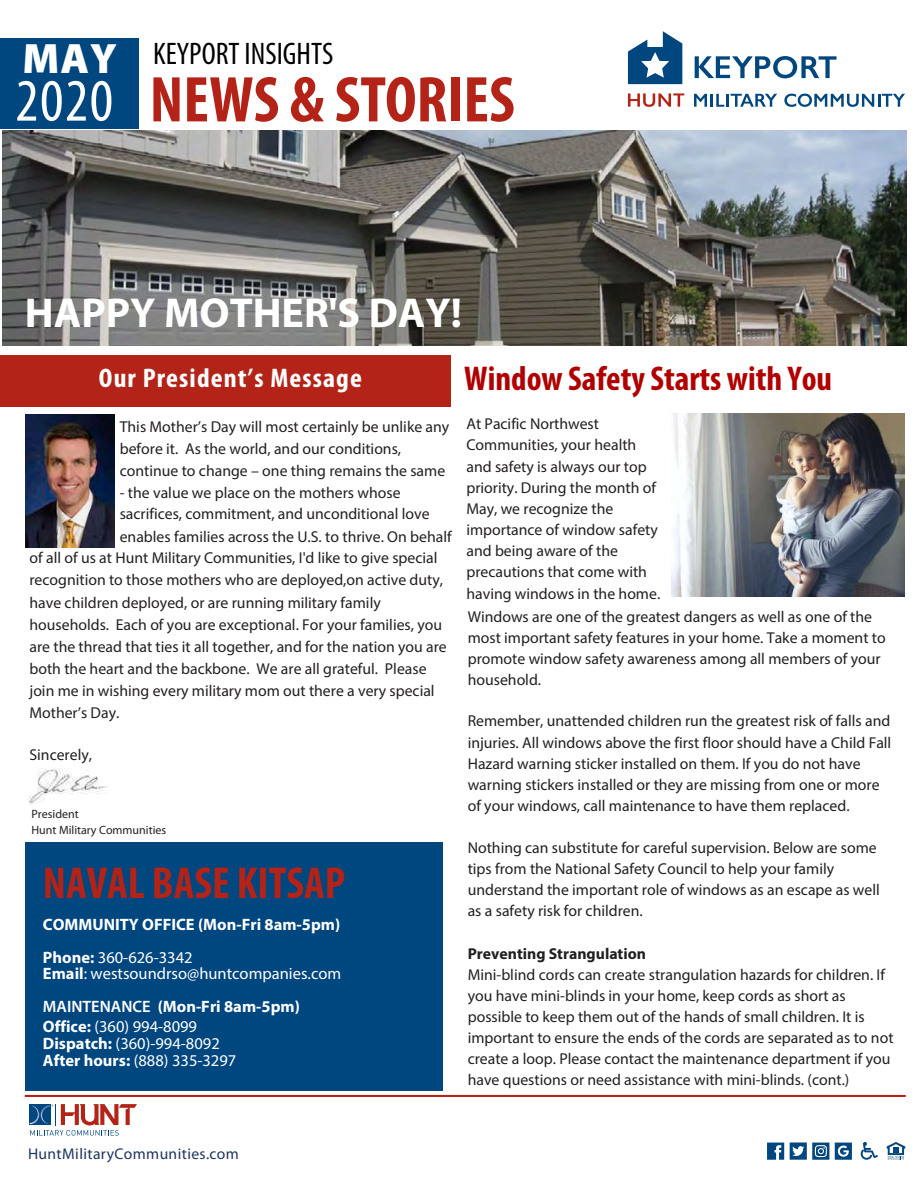
<style>
.page{position:relative;width:918px;height:1188px;background:#fff}
.page>*{position:absolute;margin:0;border:0;box-sizing:border-box;transform-origin:0 0}
.t1{font:700 condensed 65.25px "Myriad Pro";color:#b32317}
.t2{font:condensed 60.45px "Myriad Pro";color:#fff}
.t3{font:700 condensed 45px "Myriad Pro";color:#b32317}
.t4{font:700 42px "Myriad Pro";color:#fff}
.t5{font:700 condensed 34.5px "Myriad Pro";color:#b00000}
.t6{font:condensed 31.35px "Myriad Pro";color:#000}
.t7{font:700 condensed 27px "Myriad Pro";letter-spacing:.04em;color:#fff;scale:1.05 1}
.t8{font:16.5px/16.8px "Myriad Pro";color:#fff}
.t9{font:700 16.5px/33px "Myriad Pro";color:#fff}
.t10{font:15.75px/21.1px "Myriad Pro";color:#221f20}
.t11{font:15.75px/21.1px "Myriad Pro";color:#231f20}
.t12{font:700 15.75px "Myriad Pro";color:#221f20}
.t13{font:15.6px "Myriad Pro";letter-spacing:.025em;color:#1e355e}
.t14{font:12px/16.2px "Myriad Pro";color:#231f20}
.s1{font-weight:900;font-stretch:normal;font-size:42.6px;color:#fff}
.s2{font-weight:400}
.s3{font-weight:700}
.s4{font-weight:600}
</style>
<div class="page">
<img style="left:2px;top:131px;width:905px;height:215px">
<div style="left:0;top:355px;width:451px;height:51px;background:#b32317"></div>
<div style="left:0;top:38px;width:138px;height:91px;background:#00467f"></div>
<div style="left:25px;top:842px;width:418px;height:249px;background:#00467f"></div>
<img style="left:29px;top:768px;width:78px;height:36px">
<hr style="left:25px;top:1095px;width:881px;height:2px;background:#b32317">
<div style="left:29px;top:1105px;width:22px;height:20px;background:#00467f"></div>
<svg style="left:30px;top:1104px;width:107px;height:32px"></svg>
<svg style="left:887px;top:1142px;width:18px;height:18px"></svg>
<svg style="left:861px;top:1142px;width:17px;height:18px"></svg>
<svg style="left:767px;top:1143px;width:17px;height:17px"></svg>
<svg style="left:835px;top:1143px;width:17px;height:17px"></svg>
<svg style="left:790px;top:1143px;width:39px;height:17px"></svg>
<img style="left:26px;top:414px;width:89px;height:134px">
<img style="left:671px;top:413px;width:234px;height:183px">
<svg style="left:628px;top:93px;width:56px;height:14px"></svg>
<svg style="left:694px;top:94px;width:83px;height:13px"></svg>
<svg style="left:784px;top:94px;width:121px;height:13px"></svg>
<svg style="left:628px;top:31px;width:54px;height:53px"></svg>
<svg style="left:695px;top:56px;width:142px;height:22px"></svg>
<h3 class="t6" style="left:22px;top:35px;width:313px"><span class="s1">MAY</span> KEYPORT INSIGHTS</h3>
<h2 class="t2" style="left:15px;top:64px;width:99px">2020</h2>
<h1 class="t1" style="left:150px;top:59px;width:367px">NEWS &amp; STORIES</h1>
<h3 class="t4" style="left:25px;top:286px;width:439px">HAPPY MOTHER'S DAY!</h3>
<h3 class="t7" style="left:99px;top:361px;width:252px">Our President’s Message</h3>
<p class="t11" style="left:120px;top:415px;width:331px;line-height:22px">This Mother’s Day will most certainly be unlike any before it. As the world, and our conditions, continue to change – one thing remains the same</p>
<p class="t11" style="left:120px;top:481px;width:333px;line-height:22px">- the value we place on the mothers whose sacrifices, commitment, and unconditional love enables families across the U.S. to thrive. On behalf</p>
<p class="t11" style="left:30px;top:546px;width:419px;line-height:22.2px">of all of us at Hunt Military Communities, I'd like to give special recognition to those mothers who are deployed,on active duty, have children deployed, or are running military family households. Each of you are exceptional. For your families, you are the thread that ties it all together, and for the nation you are both the heart and the backbone. We are all grateful. Please join me in wishing every military mom out there a very special Mother’s Day.</p>
<p class="t11" style="left:30px;top:744px;width:64px">Sincerely,</p>
<p class="t14" style="left:31px;top:805px;width:136px">President<br>Hunt Military Communities</p>
<h3 class="t3" style="left:43px;top:855px;width:304px">NAVAL BASE KITSAP</h3>
<p class="t9" style="left:43px;top:907px;width:299px">COMMUNITY OFFICE (Mon-Fri 8am-5pm)<br>Phone: <span class="s2">360-626-3342</span></p>
<p class="t8" style="left:43px;top:957px;width:300px;line-height:33.2px"><span class="s3">Email</span>: westsoundrso@huntcompanies.com<br><span class="s4">MAINTENANCE</span> <span class="s3">(Mon-Fri 8am-5pm)</span></p>
<p class="t8" style="left:43px;top:1018px;width:195px"><span class="s3">Office:</span> (360) 994-8099<br><span class="s3">Dispatch:</span> (360)-994-8092<br><span class="s3">After hours:</span> (888) 335-3297</p>
<h3 class="t5" style="left:464px;top:357px;width:369px">Window Safety Starts with You</h3>
<p class="t11" style="left:466px;top:413px;width:195px">At Pacific Northwest<br>Communities, your health and safety is always our top priority. During the month of<br>May, we recognize the importance of window safety and being aware of the precautions that come with having windows in the home.</p>
<p class="t10" style="left:468px;top:606px;width:420px">Windows are one of the greatest dangers as well as one of the most important safety features in your home. Take a moment to promote window safety awareness among all members of your household.</p>
<p class="t10" style="left:468px;top:710px;width:425px">Remember, unattended children run the greatest risk of falls and injuries. All windows above the first floor should have a Child Fall Hazard warning sticker installed on them. If you do not have warning stickers installed or they are missing from one or more of your windows, call maintenance to have them replaced.</p>
<p class="t10" style="left:468px;top:837px;width:414px">Nothing can substitute for careful supervision. Below are some tips from the National Safety Council to help your family understand the important role of windows as an escape as well as a safety risk for children.</p>
<p class="t12" style="left:468px;top:943px;width:180px">Preventing Strangulation</p>
<p class="t10" style="left:468px;top:964px;width:427px">Mini-blind cords can create strangulation hazards for children. If you have mini-blinds in your home, keep cords as short as possible to keep them out of the hands of small children. It is important to ensure the ends of the cords are separated as to not create a loop. Please contact the maintenance department if you have questions or need assistance with mini-blinds. (cont.)</p>
<p class="t13" style="left:28px;top:1145px;width:212px">HuntMilitaryCommunities.com</p>
</div>
